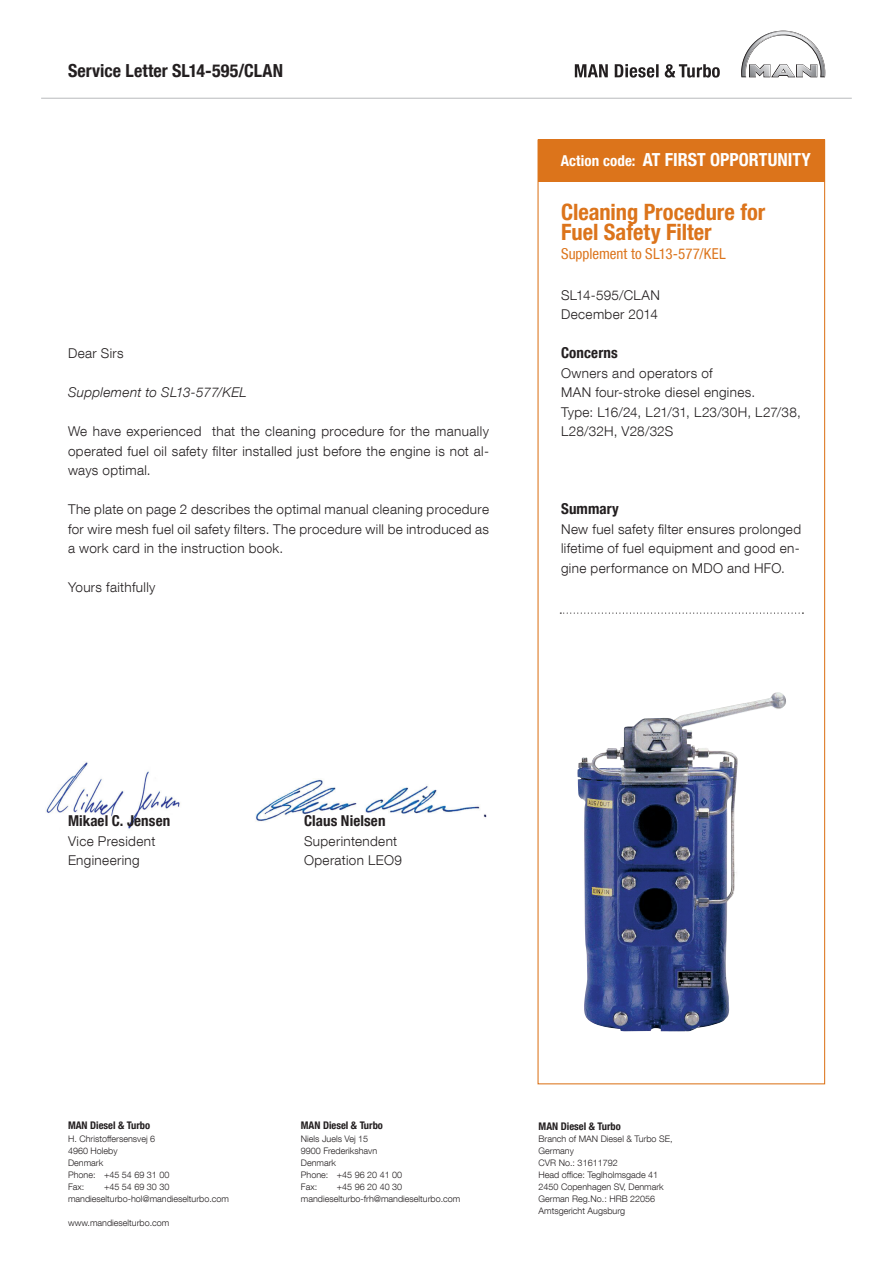
<style>
.page{position:relative;width:893px;height:1263px;background:#fff}
.page>*{position:absolute;margin:0;border:0;box-sizing:border-box;transform-origin:0 0}
.t1{font:22.5px/19.5px "MAN Helvetica Neue 77 Bold Cond";color:#dc741b}
.t2{font:18px "MAN Helvetica Neue 77 Bold Cond";color:#fff}
.t3{font:18px "MAN Helvetica Neue 77 Bold Cond";letter-spacing:.005em;color:#231f20}
.t4{font:15px "MAN Helvetica Neue 77 Bold Cond";letter-spacing:.005em;color:#231f20}
.t5{font:15px "MAN Helvetica Neue 57 Cond";color:#dc741b}
.t6{font:300 13.5px/19.5px "MAN Helvetica Neue 45";letter-spacing:.025em;color:#231f20}
.t7{font:13.5px "MAN Helvetica Neue 46 Light Ita";letter-spacing:.02em;color:#231f20}
.t8{font:10.5px "MAN Helvetica Neue 77 Bold Cond";color:#231f20}
.t9{font:300 9px/12px "MAN Helvetica Neue 45";color:#231f20}
.s1{font-size:15px}
</style>
<div class="page">
<img style="left:255px;top:779px;width:232px;height:43px">
<img style="left:46px;top:762px;width:134px;height:67px">
<hr style="left:41px;top:98px;width:811px;height:1px;background:#bcbdc0">
<svg style="left:741px;top:31px;width:84px;height:46px"></svg>
<svg style="left:575px;top:64px;width:145px;height:14px"></svg>
<div style="left:538px;top:139px;width:286px;height:43px;background:#dc741b"></div>
<svg style="left:560px;top:612px;width:243px;height:2px"></svg>
<img style="left:577px;top:692px;width:209px;height:339px">
<h2 class="t3" style="left:68px;top:60px;width:217px">Service Letter SL14-595/CLAN</h2>
<p class="t6" style="left:68px;top:343px;width:57px">Dear Sirs</p>
<p class="t7" style="left:68px;top:384px;width:180px">Supplement to SL13-577/KEL</p>
<p class="t6" style="left:68px;top:421px;width:422px;text-align:justify">We have experienced that the cleaning procedure for the manually operated fuel oil safety filter installed just before the engine is not al&shy;ways optimal.</p>
<p class="t6" style="left:68px;top:499px;width:422px;text-align:justify">The plate on page 2 describes the optimal manual cleaning procedure for wire mesh fuel oil safety filters. The procedure will be introduced as a work card in the instruction book.</p>
<p class="t6" style="left:68px;top:577px;width:89px">Yours faithfully</p>
<h2 class="t2" style="left:561px;top:149px;width:252px"><span class="s1">Action code:</span> AT FIRST OPPORTUNITY</h2>
<h1 class="t1" style="left:561px;top:202px;width:206px">Cleaning Procedure for<br>Fuel Safety Filter</h1>
<p class="t5" style="left:561px;top:245px;width:166px">Supplement to SL13-577/KEL</p>
<p class="t6" style="left:561px;top:285px;width:100px">SL14-595/CLAN<br>December 2014</p>
<p class="t4" style="left:561px;top:344px;width:58px">Concerns</p>
<p class="t6" style="left:561px;top:363px;width:241px">Owners and operators of<br>MAN four-stroke diesel engines.<br>Type: L16/24, L21/31, L23/30H, L27/38,<br>L28/32H, V28/32S</p>
<p class="t4" style="left:561px;top:500px;width:59px">Summary</p>
<p class="t6" style="left:561px;top:519px;width:241px;text-align:justify">New fuel safety filter ensures prolonged lifetime of fuel equipment and good en&shy;gine performance on MDO and HFO.</p>
<p class="t4" style="left:68px;top:812px;width:104px">Mikael C. Jensen</p>
<p class="t6" style="left:68px;top:831px;width:89px">Vice President<br>Engineering</p>
<p class="t4" style="left:304px;top:812px;width:83px">Claus Nielsen</p>
<p class="t6" style="left:304px;top:831px;width:99px">Superintendent<br>Operation LEO9</p>
<p class="t8" style="left:68px;top:1119px;width:84px">MAN Diesel &amp; Turbo</p>
<p class="t9" style="left:68px;top:1133px;width:103px">H. Christoffersensvej 6<br>4960 Holeby<br>Denmark<br>Phone: +45 54 69 31 00<br>Fax:</p>
<p class="t9" style="left:68px;top:1181px;width:163px;text-indent:36px">+45 54 69 30 30 mandieselturbo-hol@mandieselturbo.com</p>
<p class="t9" style="left:68px;top:1217px;width:103px">www.mandieselturbo.com</p>
<p class="t8" style="left:301px;top:1119px;width:84px">MAN Diesel &amp; Turbo</p>
<p class="t9" style="left:301px;top:1133px;width:103px">Niels Juels Vej 15<br>9900 Frederikshavn<br>Denmark<br>Phone: +45 96 20 41 00<br>Fax:</p>
<p class="t9" style="left:301px;top:1181px;width:161px;text-indent:36px">+45 96 20 40 30 mandieselturbo-frh@mandieselturbo.com</p>
<p class="t8" style="left:539px;top:1120px;width:84px">MAN Diesel &amp; Turbo</p>
<p class="t9" style="left:539px;top:1133px;width:135px">Branch of MAN Diesel &amp; Turbo SE,<br>Germany<br>CVR No.: 31611792<br>Head office: Teglholmsgade 41<br>2450 Copenhagen SV, Denmark<br>German Reg.No.: HRB 22056<br>Amtsgericht Augsburg</p>
</div>
